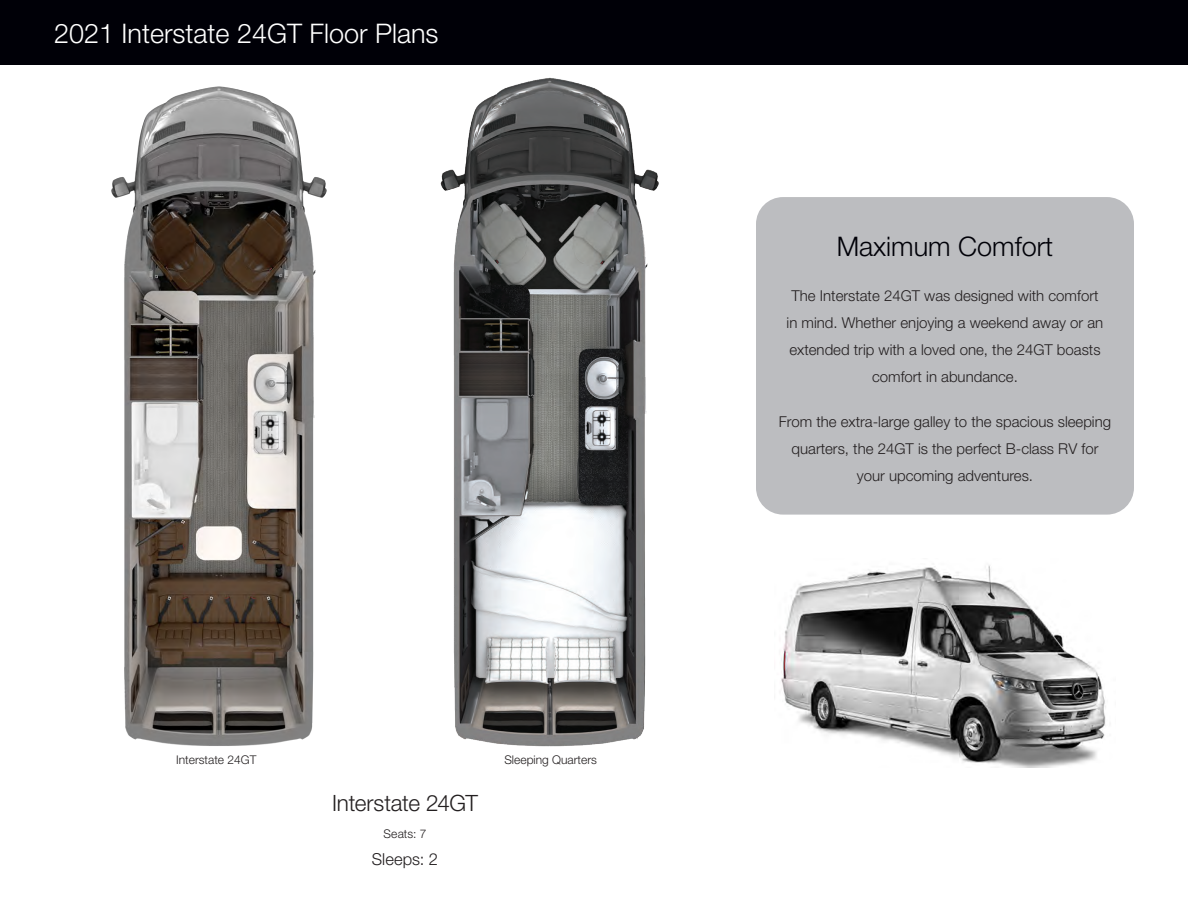
<style>
.page{position:relative;width:1188px;height:918px;background:#fff}
.page>*{position:absolute;margin:0;border:0;box-sizing:border-box;transform-origin:0 0}
.Body_Copy_Head{font:300 27px "Helvetica Neue LT Std";color:#fff}
.t1{font:300 27px "Helvetica Neue LT";color:#000007}
.t2{font:300 22.5px "Helvetica Neue LT";letter-spacing:-.01em;color:#231f20}
.t3{font:300 16.5px "Helvetica Neue LT";letter-spacing:.005em;color:#231f20}
.t4{font:300 15px/27px "Helvetica Neue LT";color:#231f20;text-align:center}
.t5{font:300 12px "Helvetica Neue LT";color:#231f20}
</style>
<div class="page">
<img style="left:440px;top:77px;width:219px;height:670px">
<img style="left:111px;top:86px;width:216px;height:660px">
<div style="left:756px;top:197px;width:378px;height:318px;background:#bcbdc0;border-radius:27px"></div>
<div style="left:0;top:0;width:1188px;height:65px;background:#000007"></div>
<img style="left:781px;top:565px;width:325px;height:202px">
<p class="Body_Copy_Head" style="left:54px;top:17px;width:386px">2021 Interstate 24GT Floor Plans</p>
<p class="t5" style="left:176px;top:752px;width:82px">Interstate 24GT</p>
<p class="t5" style="left:504px;top:752px;width:94px">Sleeping Quarters</p>
<p class="t2" style="left:332px;top:789px;width:147px">Interstate 24GT</p>
<p class="t5" style="left:383px;top:826px;width:45px">Seats: 7</p>
<p class="t3" style="left:372px;top:849px;width:68px">Sleeps: 2</p>
<p class="t1" style="left:837px;top:230px;width:218px">Maximum Comfort</p>
<p class="t4" style="left:787px;top:282px;width:318px">The Interstate 24GT was designed with comfort in mind. Whether enjoying a weekend away or an extended trip with a loved one, the 24GT boasts comfort in abundance.</p>
<p class="t4" style="left:779px;top:408px;width:334px">From the extra-large galley to the spacious sleeping quarters, the 24GT is the perfect B-class RV for your upcoming adventures.</p>
</div>
